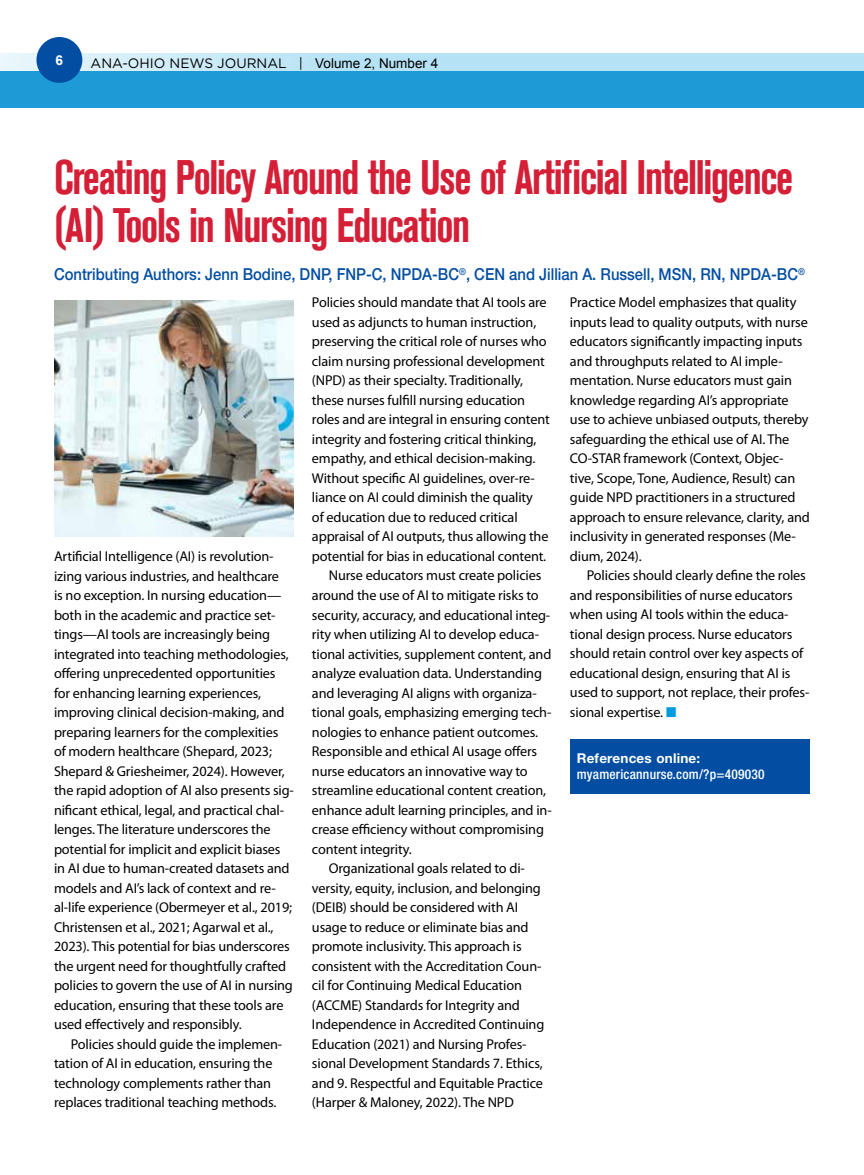
<style>
.page{position:relative;width:864px;height:1175px;background:#fff}
.page>*{position:absolute;margin:0;border:0;box-sizing:border-box;transform-origin:0 0}
.t1{font:700 condensed 48px/48px "Akzidenz Grotesk BE";letter-spacing:-.03em;color:#d41f37;scale:.9 1}
.t2{font:500 16.5px "Helvetica Neue LT Std";color:#034ea2;scale:.9 1}
.t3{font:14.25px/19.5px "Myriad Pro";letter-spacing:-.01em;color:#000}
.t4{font:13.65px "Gotham";color:#000}
.t5{font:700 13.65px "Arial";color:#fff}
.t6{font:500 condensed 13.5px "Helvetica Neue LT Std";letter-spacing:.015em;color:#fff}
.t7{font:700 13.5px "Helvetica Neue LT Std";letter-spacing:.015em;color:#fff}
.s1{font-family:"Arial";font-size:13.5px}
.s2{color:#009cde}
</style>
<div class="page">
<div style="left:0;top:71px;width:864px;height:36px;background:#1e9ad6"></div>
<svg style="left:0;top:53px;width:864px;height:18px;fill:#b5e2f5"></svg>
<div style="left:36px;top:37px;width:46px;height:46px;background:#034ea2;border-radius:50%"></div>
<div style="left:570px;top:739px;width:240px;height:54px;background:#034ea2"></div>
<img style="left:54px;top:300px;width:240px;height:236px">
<p class="t5" style="left:56px;top:51px;width:9px">6</p>
<p class="t4" style="left:91px;top:54px;width:349px">ANA-OHIO NEWS JOURNAL | <span class="s1">Volume 2, Number 4</span></p>
<h1 class="t1" style="left:54px;top:154px;width:823px">Creating Policy Around the Use of Artificial Intelligence (AI) Tools in Nursing Education</h1>
<p class="t2" style="left:54px;top:265px;width:836px">Contributing Authors: Jenn Bodine, DNP, FNP-C, NPDA-BC<sup>®</sup>, CEN and Jillian A. Russell, MSN, RN, NPDA-BC<sup>®</sup></p>
<p class="t3" style="left:54px;top:547px;width:241px">Artificial Intelligence (AI) is revolution&shy;izing various industries, and healthcare<br>is no exception. In nursing education— both in the academic and practice set&shy;tings—AI tools are increasingly being integrated into teaching methodologies, offering unprecedented opportunities for enhancing learning experiences, improving clinical decision-making, and preparing learners for the complexities<br>of modern healthcare (Shepard, 2023; Shepard &amp; Griesheimer, 2024). However, the rapid adoption of AI also presents sig&shy;nificant ethical, legal, and practical chal&shy;lenges. The literature underscores the potential for implicit and explicit biases in AI due to human-created datasets and models and AI’s lack of context and re&shy;al-life experience (Obermeyer et al., 2019; Christensen et al., 2021; Agarwal et al., 2023). This potential for bias underscores the urgent need for thoughtfully crafted policies to govern the use of AI in nursing education, ensuring that these tools are used effectively and responsibly.</p>
<p class="t3" style="left:54px;top:1034px;width:230px;text-indent:17px">Policies should guide the implemen&shy;tation of AI in education, ensuring the technology complements rather than replaces traditional teaching methods.</p>
<p class="t3" style="left:312px;top:293px;width:236px">Policies should mandate that AI tools are</p>
<p class="t3" style="left:312px;top:313px;width:226px">used as adjuncts to human instruction,</p>
<p class="t3" style="left:312px;top:332px;width:236px">preserving the critical role of nurses who</p>
<p class="t3" style="left:312px;top:352px;width:234px">claim nursing professional development</p>
<p class="t3" style="left:312px;top:371px;width:213px">(NPD) as their specialty. Traditionally,</p>
<p class="t3" style="left:312px;top:391px;width:215px">these nurses fulfill nursing education</p>
<p class="t3" style="left:312px;top:410px;width:239px">roles and are integral in ensuring content</p>
<p class="t3" style="left:312px;top:430px;width:226px">integrity and fostering critical thinking,</p>
<p class="t3" style="left:312px;top:449px;width:225px">empathy, and ethical decision-making.</p>
<p class="t3" style="left:312px;top:469px;width:224px">Without specific AI guidelines, over-re-</p>
<p class="t3" style="left:312px;top:488px;width:222px">liance on AI could diminish the quality</p>
<p class="t3" style="left:312px;top:508px;width:207px">of education due to reduced critical</p>
<p class="t3" style="left:312px;top:527px;width:238px">appraisal of AI outputs, thus allowing the</p>
<p class="t3" style="left:312px;top:547px;width:236px">potential for bias in educational content.</p>
<p class="t3" style="left:329px;top:566px;width:214px">Nurse educators must create policies</p>
<p class="t3" style="left:312px;top:585px;width:228px">around the use of AI to mitigate risks to</p>
<p class="t3" style="left:312px;top:605px;width:240px">security, accuracy, and educational integ-</p>
<p class="t3" style="left:312px;top:624px;width:229px">rity when utilizing AI to develop educa-</p>
<p class="t3" style="left:312px;top:644px;width:241px">tional activities, supplement content, and</p>
<p class="t3" style="left:312px;top:663px;width:231px">analyze evaluation data. Understanding</p>
<p class="t3" style="left:312px;top:683px;width:226px">and leveraging AI aligns with organiza-</p>
<p class="t3" style="left:312px;top:702px;width:241px">tional goals, emphasizing emerging tech-</p>
<p class="t3" style="left:312px;top:722px;width:228px">nologies to enhance patient outcomes.</p>
<p class="t3" style="left:312px;top:741px;width:227px">Responsible and ethical AI usage offers</p>
<p class="t3" style="left:312px;top:761px;width:217px">nurse educators an innovative way to</p>
<p class="t3" style="left:312px;top:780px;width:236px">streamline educational content creation,</p>
<p class="t3" style="left:312px;top:800px;width:241px">enhance adult learning principles, and in-</p>
<p class="t3" style="left:312px;top:819px;width:234px">crease efficiency without compromising</p>
<p class="t3" style="left:312px;top:839px;width:101px">content integrity.</p>
<p class="t3" style="left:329px;top:858px;width:198px">Organizational goals related to di-</p>
<p class="t3" style="left:312px;top:878px;width:230px">versity, equity, inclusion, and belonging</p>
<p class="t3" style="left:312px;top:897px;width:208px">(DEIB) should be considered with AI</p>
<p class="t3" style="left:312px;top:917px;width:218px">usage to reduce or eliminate bias and</p>
<p class="t3" style="left:312px;top:936px;width:211px">promote inclusivity. This approach is</p>
<p class="t3" style="left:312px;top:956px;width:231px">consistent with the Accreditation Coun-</p>
<p class="t3" style="left:312px;top:975px;width:211px">cil for Continuing Medical Education</p>
<p class="t3" style="left:312px;top:995px;width:209px">(ACCME) Standards for Integrity and</p>
<p class="t3" style="left:312px;top:1014px;width:234px">Independence in Accredited Continuing</p>
<p class="t3" style="left:312px;top:1034px;width:216px">Education (2021) and Nursing Profes-</p>
<p class="t3" style="left:312px;top:1053px;width:232px">sional Development Standards 7. Ethics,</p>
<p class="t3" style="left:312px;top:1073px;width:233px">and 9. Respectful and Equitable Practice</p>
<p class="t3" style="left:312px;top:1092px;width:203px">(Harper &amp; Maloney, 2022). The NPD</p>
<p class="t3" style="left:570px;top:293px;width:241px">Practice Model emphasizes that quality inputs lead to quality outputs, with nurse educators significantly impacting inputs and throughputs related to AI imple&shy;mentation. Nurse educators must gain knowledge regarding AI’s appropriate use to achieve unbiased outputs, thereby safeguarding the ethical use of AI. The CO-STAR framework (Context, Objec&shy;tive, Scope, Tone, Audience, Result) can guide NPD practitioners in a structured approach to ensure relevance, clarity, and inclusivity in generated responses (Me&shy;dium, 2024).</p>
<p class="t3" style="left:570px;top:566px;width:241px;text-indent:17px">Policies should clearly define the roles and responsibilities of nurse educators when using AI tools within the educa&shy;tional design process. Nurse educators should retain control over key aspects of educational design, ensuring that AI is used to support, not replace, their profes&shy;sional expertise. <span class="s2">■</span></p>
<p class="t7" style="left:577px;top:749px;width:125px">References online:</p>
<p class="t6" style="left:577px;top:766px;width:189px">myamericannurse.com/?p=409030</p>
</div>
